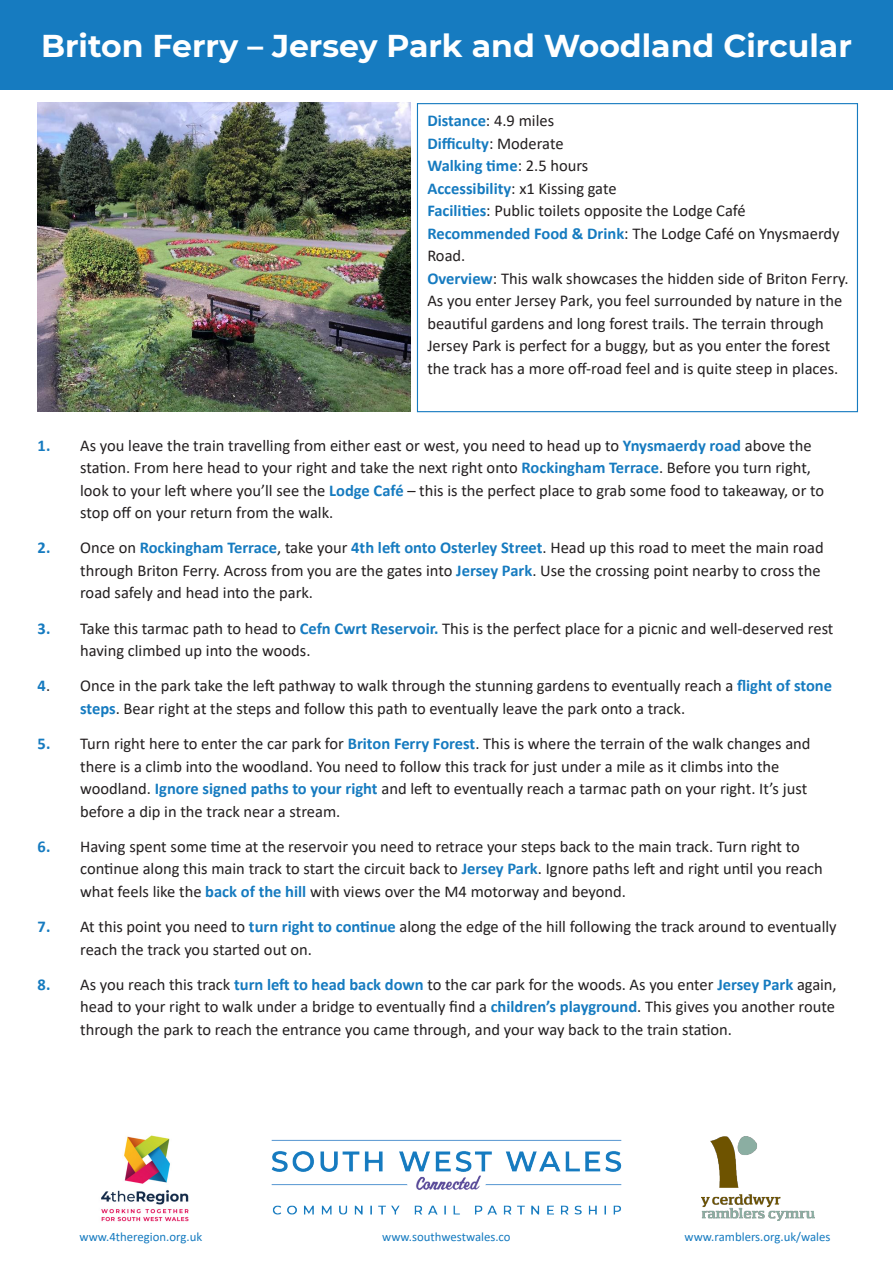
<style>
.page{position:relative;width:893px;height:1263px;background:#fff}
.page>*{position:absolute;margin:0;border:0;box-sizing:border-box;transform-origin:0 0}
.t1{font:700 31.5px "Montserrat";color:#fff}
.t2{font:16.5px/22.5px "Calibri";color:#231f20}
.t3{font:700 16.5px "Calibri";color:#167bc0}
.t4{font:12.75px "Calibri";color:#167bc0}
.s1{font-weight:700;color:#167bc0}
.s2{font-weight:400;color:#231f20}
</style>
<div class="page">
<div style="left:0;top:0;width:893px;height:89px;background:#167bc0"></div>
<img style="left:271px;top:1139px;width:351px;height:76px">
<div style="left:417px;top:103px;width:441px;height:309px;border:1px solid #167bc0"></div>
<img style="left:701px;top:1136px;width:113px;height:84px">
<img style="left:101px;top:1135px;width:88px;height:87px">
<img style="left:38px;top:102px;width:372px;height:310px">
<p class="t1" style="left:41px;top:23px;width:812px">Briton Ferry – Jersey Park and Woodland Circular</p>
<p class="t2" style="left:427px;top:109px;width:128px"><span class="s1">Distance</span>: 4.9 miles</p>
<p class="t3" style="left:427px;top:132px;width:138px">Difficulty<span class="s2">: Moderate</span></p>
<p class="t3" style="left:427px;top:154px;width:163px">Walking time<span class="s2">: 2.5 hours</span></p>
<p class="t2" style="left:427px;top:177px;width:191px"><span class="s1">Accessibility</span>: x1 Kissing gate</p>
<p class="t2" style="left:427px;top:199px;width:320px"><span class="s1">Facilities</span>: Public toilets opposite the Lodge Café</p>
<p class="t2" style="left:427px;top:222px;width:414px"><span class="s1">Recommended Food &amp; Drink</span>: The Lodge Café on Ynysmaerdy<br>Road.</p>
<p class="t2" style="left:427px;top:267px;width:423px"><span class="s1">Overview</span>: This walk showcases the hidden side of Briton Ferry.<br>As you enter Jersey Park, you feel surrounded by nature in the beautiful gardens and long forest trails. The terrain through Jersey Park is perfect for a buggy, but as you enter the forest the track has a more off-road feel and is quite steep in places.</p>
<p class="t2" style="left:38px;top:433px;width:775px;text-align:right"><span class="s1">1.</span> As you leave the train travelling from either east or west, you need to head up to <span class="s1">Ynysmaerdy road</span> above the station. From here head to your right and take the next right onto <span class="s1">Rockingham Terrace</span>. Before you turn right,</p>
<p class="t2" style="left:80px;top:478px;width:746px">look to your left where you’ll see the <span class="s1">Lodge Café</span> – this is the perfect place to grab some food to takeaway, or to stop off on your return from the walk.</p>
<p class="t2" style="left:80px;top:536px;width:745px;text-indent:-43px"><span class="s1">2.</span> Once on <span class="s1">Rockingham Terrace</span>, take your <span class="s1">4th left onto Osterley Street</span>. Head up this road to meet the main road through Briton Ferry. Across from you are the gates into <span class="s1">Jersey Park</span>. Use the crossing point nearby to cross the road safely and head into the park.</p>
<p class="t2" style="left:80px;top:616px;width:755px;text-indent:-43px"><span class="s1">3.</span> Take this tarmac path to head to <span class="s1">Cefn Cwrt Reservoir.</span> This is the perfect place for a picnic and well-deserved rest having climbed up into the woods.</p>
<p class="t2" style="left:80px;top:674px;width:753px;text-indent:-43px"><span class="s1">4</span>. Once in the park take the left pathway to walk through the stunning gardens to eventually reach a <span class="s1">flight of stone steps</span>. Bear right at the steps and follow this path to eventually leave the park onto a track.</p>
<p class="t2" style="left:80px;top:732px;width:732px;text-indent:-43px"><span class="s1">5.</span> Turn right here to enter the car park for <span class="s1">Briton Ferry Forest</span>. This is where the terrain of the walk changes and there is a climb into the woodland. You need to follow this track for just under a mile as it climbs into the woodland. <span class="s1">Ignore signed paths to your right</span> and left to eventually reach a tarmac path on your right. It’s just before a dip in the track near a stream.</p>
<p class="t2" style="left:80px;top:835px;width:744px;text-indent:-43px"><span class="s1">6.</span> Having spent some time at the reservoir you need to retrace your steps back to the main track. Turn right to continue along this main track to start the circuit back to <span class="s1">Jersey Park</span>. Ignore paths left and right until you reach what feels like the <span class="s1">back of the hill</span> with views over the M4 motorway and beyond.</p>
<p class="t2" style="left:80px;top:915px;width:758px;text-indent:-43px"><span class="s1">7.</span> At this point you need to <span class="s1">turn right to continue</span> along the edge of the hill following the track around to eventually reach the track you started out on.</p>
<p class="t2" style="left:80px;top:973px;width:758px;text-align:justify;text-indent:-43px"><span class="s1">8.</span> As you reach this track <span class="s1">turn left to head back down</span> to the car park for the woods. As you enter <span class="s1">Jersey Park</span> again, head to your right to walk under a bridge to eventually find a <span class="s1">children’s playground</span>. This gives you another route through the park to reach the entrance you came through, and your way back to the train station.</p>
<p class="t4" style="left:80px;top:1228px;width:124px">www.4theregion.org.uk</p>
<p class="t4" style="left:382px;top:1228px;width:130px">www.southwestwales.co</p>
<p class="t4" style="left:685px;top:1228px;width:147px">www.ramblers.org.uk/wales</p>
</div>
